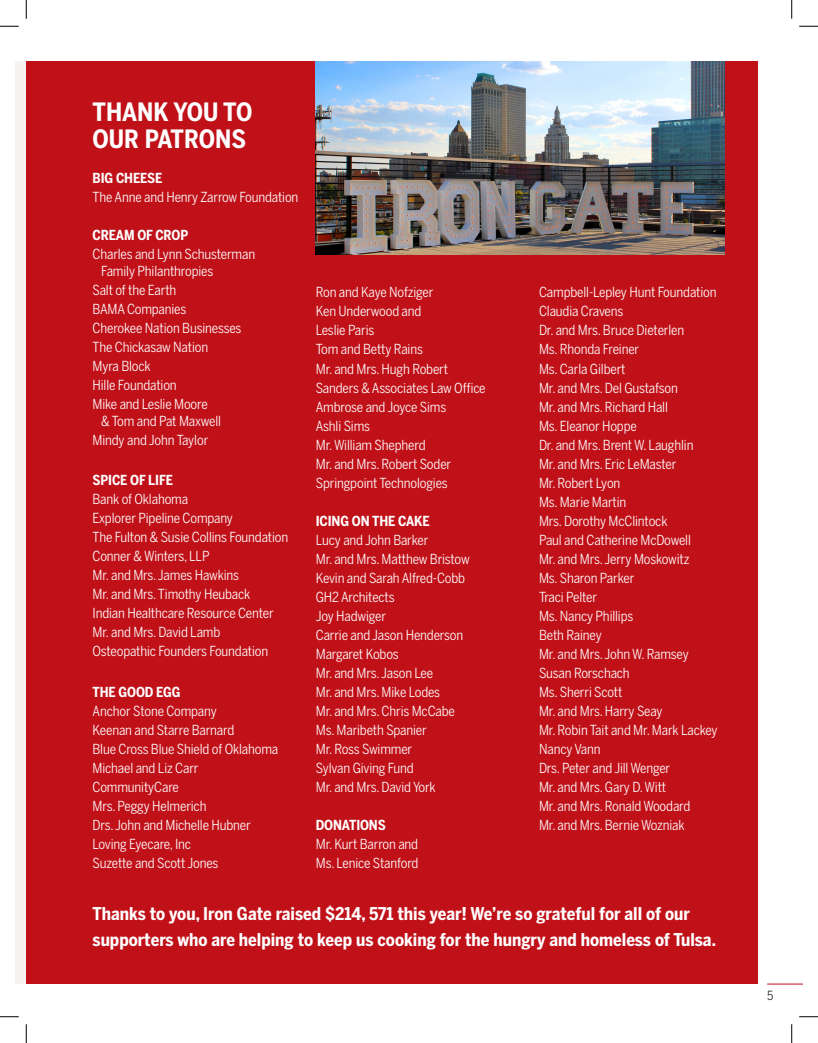
<style>
.page{position:relative;width:818px;height:1043px;background:#fff}
.page>*{position:absolute;margin:0;border:0;box-sizing:border-box;transform-origin:0 0}
.t1{font:700 25px "Benton Sans Cond";color:#fff}
.t2{font:700 17.5px/26.2px "Benton Sans Cond";color:#fff}
.t3{font:13.75px "Benton Sans Cond";letter-spacing:-.01em;color:#fff}
.t4{font:700 13.75px "Benton Sans Cond";letter-spacing:-.01em;color:#fff}
.t5{font:12.5px "Benton Sans Cond";color:#231f20}
</style>
<div class="page">
<hr style="left:767px;top:983px;width:35px;height:1px;background:#c01119">
<div style="left:15px;top:61px;width:11px;height:923px;background:#f6f3f2"></div>
<div style="left:26px;top:61px;width:732px;height:922px;background:#c01119"></div>
<img style="left:316px;top:61px;width:408px;height:194px">
<svg style="left:0;top:25px;width:19px;height:2px"></svg>
<svg style="left:799px;top:25px;width:19px;height:2px"></svg>
<svg style="left:0;top:1016px;width:19px;height:1px"></svg>
<svg style="left:799px;top:1016px;width:19px;height:1px"></svg>
<svg style="left:25px;top:0;width:2px;height:19px"></svg>
<svg style="left:25px;top:1024px;width:2px;height:18px"></svg>
<svg style="left:791px;top:0;width:1px;height:19px"></svg>
<svg style="left:791px;top:1024px;width:1px;height:18px"></svg>
<p class="t1" style="left:92px;top:97px;width:161px">THANK YOU TO</p>
<p class="t1" style="left:92px;top:124px;width:155px">OUR PATRONS</p>
<p class="t4" style="left:92px;top:170px;width:71px">BIG CHEESE</p>
<p class="t3" style="left:92px;top:189px;width:207px">The Anne and Henry Zarrow Foundation</p>
<p class="t4" style="left:92px;top:227px;width:97px">CREAM OF CROP</p>
<p class="t3" style="left:92px;top:246px;width:164px">Charles and Lynn Schusterman</p>
<p class="t3" style="left:101px;top:263px;width:113px">Family Philanthropies</p>
<p class="t3" style="left:92px;top:282px;width:85px">Salt of the Earth</p>
<p class="t3" style="left:92px;top:301px;width:95px">BAMA Companies</p>
<p class="t3" style="left:92px;top:320px;width:150px">Cherokee Nation Businesses</p>
<p class="t3" style="left:92px;top:339px;width:117px">The Chickasaw Nation</p>
<p class="t3" style="left:92px;top:358px;width:60px">Myra Block</p>
<p class="t3" style="left:92px;top:377px;width:86px">Hille Foundation</p>
<p class="t3" style="left:92px;top:396px;width:117px">Mike and Leslie Moore</p>
<p class="t3" style="left:101px;top:412px;width:121px">&amp; Tom and Pat Maxwell</p>
<p class="t3" style="left:92px;top:431px;width:117px">Mindy and John Taylor</p>
<p class="t4" style="left:92px;top:472px;width:82px">SPICE OF LIFE</p>
<p class="t3" style="left:92px;top:491px;width:97px">Bank of Oklahoma</p>
<p class="t3" style="left:92px;top:510px;width:142px">Explorer Pipeline Company</p>
<p class="t3" style="left:92px;top:529px;width:197px">The Fulton &amp; Susie Collins Foundation</p>
<p class="t3" style="left:92px;top:548px;width:119px">Conner &amp; Winters, LLP</p>
<p class="t3" style="left:92px;top:567px;width:148px">Mr. and Mrs. James Hawkins</p>
<p class="t3" style="left:92px;top:586px;width:159px">Mr. and Mrs. Timothy Heuback</p>
<p class="t3" style="left:92px;top:605px;width:183px">Indian Healthcare Resource Center</p>
<p class="t3" style="left:92px;top:624px;width:129px">Mr. and Mrs. David Lamb</p>
<p class="t3" style="left:92px;top:643px;width:177px">Osteopathic Founders Foundation</p>
<p class="t4" style="left:92px;top:683px;width:89px">THE GOOD EGG</p>
<p class="t3" style="left:92px;top:702px;width:126px">Anchor Stone Company</p>
<p class="t3" style="left:92px;top:721px;width:143px">Keenan and Starre Barnard</p>
<p class="t3" style="left:92px;top:740px;width:187px">Blue Cross Blue Shield of Oklahoma</p>
<p class="t3" style="left:92px;top:759px;width:107px">Michael and Liz Carr</p>
<p class="t3" style="left:92px;top:778px;width:88px">CommunityCare</p>
<p class="t3" style="left:92px;top:797px;width:115px">Mrs. Peggy Helmerich</p>
<p class="t3" style="left:92px;top:816px;width:160px">Drs. John and Michelle Hubner</p>
<p class="t3" style="left:92px;top:835px;width:100px">Loving Eyecare, Inc</p>
<p class="t3" style="left:92px;top:854px;width:127px">Suzette and Scott Jones</p>
<p class="t3" style="left:316px;top:284px;width:119px">Ron and Kaye Nofziger</p>
<p class="t3" style="left:316px;top:303px;width:107px">Ken Underwood and</p>
<p class="t3" style="left:316px;top:322px;width:60px">Leslie Paris</p>
<p class="t3" style="left:316px;top:341px;width:109px">Tom and Betty Rains</p>
<p class="t3" style="left:316px;top:360px;width:134px">Mr. and Mrs. Hugh Robert</p>
<p class="t3" style="left:316px;top:379px;width:171px">Sanders &amp; Associates Law Office</p>
<p class="t3" style="left:316px;top:398px;width:132px">Ambrose and Joyce Sims</p>
<p class="t3" style="left:316px;top:417px;width:56px">Ashli Sims</p>
<p class="t3" style="left:316px;top:436px;width:111px">Mr. William Shepherd</p>
<p class="t3" style="left:316px;top:455px;width:137px">Mr. and Mrs. Robert Soder</p>
<p class="t3" style="left:316px;top:474px;width:133px">Springpoint Technologies</p>
<p class="t4" style="left:316px;top:512px;width:115px">ICING ON THE CAKE</p>
<p class="t3" style="left:316px;top:531px;width:114px">Lucy and John Barker</p>
<p class="t3" style="left:316px;top:550px;width:155px">Mr. and Mrs. Matthew Bristow</p>
<p class="t3" style="left:316px;top:569px;width:151px">Kevin and Sarah Alfred-Cobb</p>
<p class="t3" style="left:316px;top:588px;width:80px">GH2 Architects</p>
<p class="t3" style="left:316px;top:607px;width:72px">Joy Hadwiger</p>
<p class="t3" style="left:316px;top:626px;width:149px">Carrie and Jason Henderson</p>
<p class="t3" style="left:316px;top:645px;width:84px">Margaret Kobos</p>
<p class="t3" style="left:316px;top:664px;width:119px">Mr. and Mrs. Jason Lee</p>
<p class="t3" style="left:316px;top:683px;width:126px">Mr. and Mrs. Mike Lodes</p>
<p class="t3" style="left:316px;top:702px;width:141px">Mr. and Mrs. Chris McCabe</p>
<p class="t3" style="left:316px;top:721px;width:112px">Ms. Maribeth Spanier</p>
<p class="t3" style="left:316px;top:740px;width:98px">Mr. Ross Swimmer</p>
<p class="t3" style="left:316px;top:759px;width:99px">Sylvan Giving Fund</p>
<p class="t3" style="left:316px;top:778px;width:121px">Mr. and Mrs. David York</p>
<p class="t4" style="left:316px;top:816px;width:72px">DONATIONS</p>
<p class="t3" style="left:316px;top:835px;width:104px">Mr. Kurt Barron and</p>
<p class="t3" style="left:316px;top:854px;width:104px">Ms. Lenice Stanford</p>
<p class="t3" style="left:539px;top:284px;width:179px">Campbell-Lepley Hunt Foundation</p>
<p class="t3" style="left:539px;top:303px;width:86px">Claudia Cravens</p>
<p class="t3" style="left:539px;top:322px;width:147px">Dr. and Mrs. Bruce Dieterlen</p>
<p class="t3" style="left:539px;top:341px;width:102px">Ms. Rhonda Freiner</p>
<p class="t3" style="left:539px;top:360px;width:88px">Ms. Carla Gilbert</p>
<p class="t3" style="left:539px;top:379px;width:140px">Mr. and Mrs. Del Gustafson</p>
<p class="t3" style="left:539px;top:398px;width:130px">Mr. and Mrs. Richard Hall</p>
<p class="t3" style="left:539px;top:417px;width:99px">Ms. Eleanor Hoppe</p>
<p class="t3" style="left:539px;top:436px;width:156px">Dr. and Mrs. Brent W. Laughlin</p>
<p class="t3" style="left:539px;top:455px;width:139px">Mr. and Mrs. Eric LeMaster</p>
<p class="t3" style="left:539px;top:474px;width:83px">Mr. Robert Lyon</p>
<p class="t3" style="left:539px;top:493px;width:89px">Ms. Marie Martin</p>
<p class="t3" style="left:539px;top:512px;width:130px">Mrs. Dorothy McClintock</p>
<p class="t3" style="left:539px;top:531px;width:153px">Paul and Catherine McDowell</p>
<p class="t3" style="left:539px;top:550px;width:152px">Mr. and Mrs. Jerry Moskowitz</p>
<p class="t3" style="left:539px;top:569px;width:97px">Ms. Sharon Parker</p>
<p class="t3" style="left:539px;top:588px;width:59px">Traci Pelter</p>
<p class="t3" style="left:539px;top:607px;width:96px">Ms. Nancy Phillips</p>
<p class="t3" style="left:539px;top:626px;width:64px">Beth Rainey</p>
<p class="t3" style="left:539px;top:645px;width:151px">Mr. and Mrs. John W. Ramsey</p>
<p class="t3" style="left:539px;top:664px;width:92px">Susan Rorschach</p>
<p class="t3" style="left:539px;top:683px;width:85px">Ms. Sherri Scott</p>
<p class="t3" style="left:539px;top:702px;width:125px">Mr. and Mrs. Harry Seay</p>
<p class="t3" style="left:539px;top:721px;width:180px">Mr. Robin Tait and Mr. Mark Lackey</p>
<p class="t3" style="left:539px;top:740px;width:63px">Nancy Vann</p>
<p class="t3" style="left:539px;top:759px;width:133px">Drs. Peter and Jill Wenger</p>
<p class="t3" style="left:539px;top:778px;width:129px">Mr. and Mrs. Gary D. Witt</p>
<p class="t3" style="left:539px;top:797px;width:153px">Mr. and Mrs. Ronald Woodard</p>
<p class="t3" style="left:539px;top:816px;width:147px">Mr. and Mrs. Bernie Wozniak</p>
<p class="t2" style="left:92px;top:900px;width:625px">Thanks to you, Iron Gate raised $214, 571 this year! We’re so grateful for all of our supporters who are helping to keep us cooking for the hungry and homeless of Tulsa.</p>
<p class="t5" style="left:767px;top:988px;width:8px">5</p>
</div>
